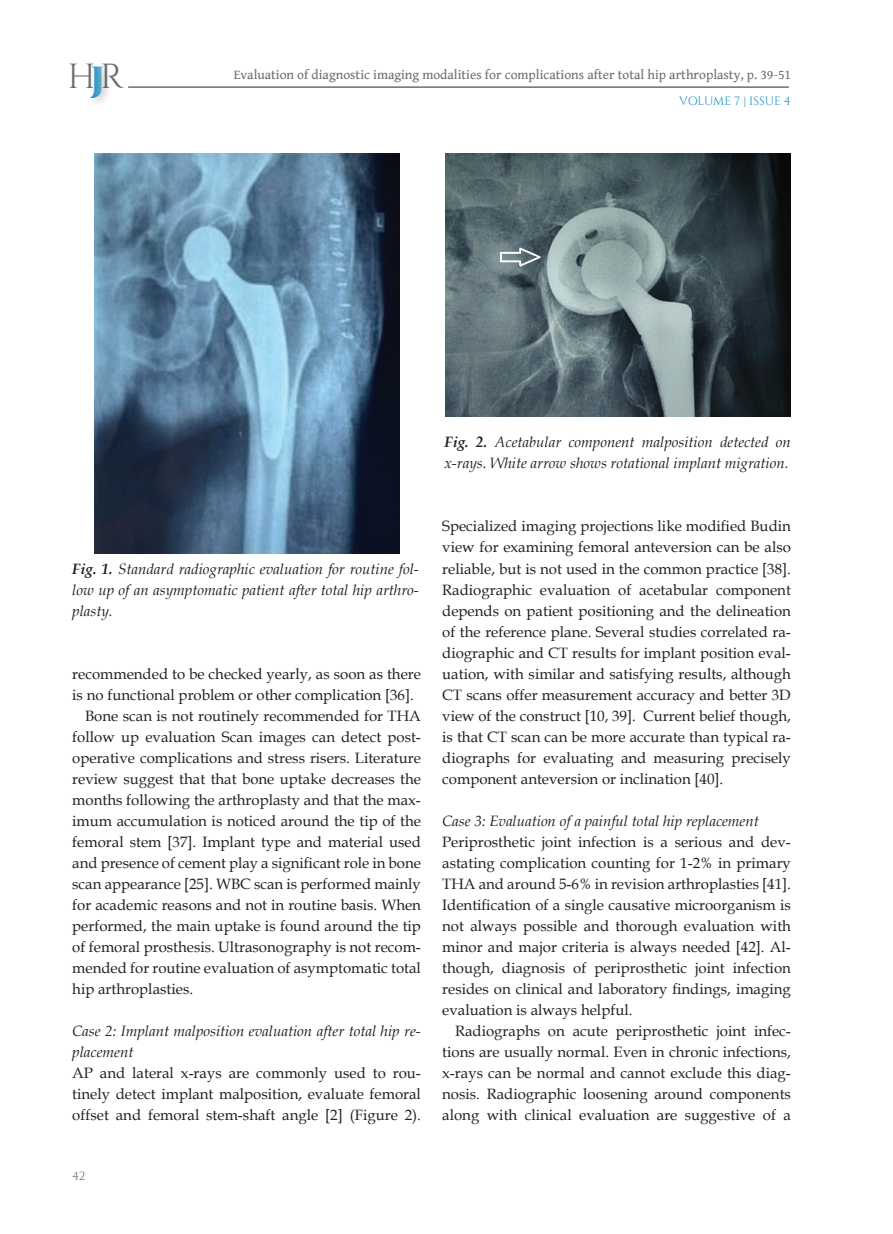
<style>
.page{position:relative;width:893px;height:1234px;background:#fff}
.page>*{position:absolute;margin:0;border:0;box-sizing:border-box;transform-origin:0 0}
.t1{font:34.8px "Cinzel";color:#6c6d70}
.t2{font:15px/21px "Book Antiqua";color:#231f20;text-align:justify}
.t3{font:italic 15px/21px "Book Antiqua";color:#231f20}
.t4{font:13.5px "Gentium Book Basic";color:#6c6d70}
.t5{font:12px "Cinzel";letter-spacing:-.015em;color:#1c91c5}
.t6{font:12px "Cinzel";color:#6c6d70}
.s1{font-weight:900;color:#1c91c5}
.s2{font-weight:700}
</style>
<div class="page">
<hr style="left:128px;top:86px;width:661px;height:2px;background:#6c6d70">
<div style="left:87px;top:61px;width:27px;height:47px;background:#231f20;opacity:.25"></div>
<img style="left:445px;top:153px;width:346px;height:263px">
<img style="left:94px;top:153px;width:306px;height:400px">
<h1 class="t1" style="left:68px;top:56px;width:58px">H<span class="s1">J</span>R</h1>
<p class="t4" style="left:234px;top:65px;width:559px">Evaluation of diagnostic imaging modalities for complications after total hip arthroplasty, p. 39-51</p>
<p class="t5" style="left:679px;top:94px;width:113px">VOLUME 7 | ISSUE 4</p>
<p class="t3" style="left:444px;top:431px;width:348px"><span class="s2">Fig. 2.</span> Acetabular component malposition detected on x-rays. White arrow shows rotational implant migration.</p>
<p class="t3" style="left:72px;top:557px;width:348px;text-align:justify"><span class="s2">Fig. 1.</span> Standard radiographic evaluation for routine fol&shy;low up of an asymptomatic patient after total hip arthro&shy;plasty.</p>
<p class="t2" style="left:72px;top:662px;width:350px">recommended to be checked yearly, as soon as there is no functional problem or other complication [36].</p>
<p class="t2" style="left:72px;top:704px;width:350px;text-indent:13px">Bone scan is not routinely recommended for THA follow up evaluation Scan images can detect post&shy;operative complications and stress risers. Literature review suggest that that bone uptake decreases the months following the arthroplasty and that the max&shy;imum accumulation is noticed around the tip of the femoral stem [37]. Implant type and material used and presence of cement play a significant role in bone scan appearance [25]. WBC scan is performed mainly for academic reasons and not in routine basis. When performed, the main uptake is found around the tip of femoral prosthesis. Ultrasonography is not recom&shy;mended for routine evaluation of asymptomatic total hip arthroplasties.</p>
<p class="t3" style="left:72px;top:1019px;width:350px">Case 2: Implant malposition evaluation after total hip re&shy;placement</p>
<p class="t2" style="left:72px;top:1061px;width:350px">AP and lateral x-rays are commonly used to rou&shy;tinely detect implant malposition, evaluate femoral offset and femoral stem-shaft angle [2] (Figure 2).</p>
<p class="t6" style="left:72px;top:1168px;width:15px">42</p>
<p class="t2" style="left:442px;top:515px;width:350px">Specialized imaging projections like modified Budin view for examining femoral anteversion can be also reliable, but is not used in the common practice [38].<br>Radiographic evaluation of acetabular component depends on patient positioning and the delineation of the reference plane. Several studies correlated ra&shy;diographic and CT results for implant position eval&shy;uation, with similar and satisfying results, although CT scans offer measurement accuracy and better 3D view of the construct [10, 39]. Current belief though, is that CT scan can be more accurate than typical ra&shy;diographs for evaluating and measuring precisely component anteversion or inclination [40].</p>
<p class="t3" style="left:442px;top:809px;width:318px">Case 3: Evaluation of a painful total hip replacement</p>
<p class="t2" style="left:442px;top:830px;width:350px">Periprosthetic joint infection is a serious and dev&shy;astating complication counting for 1-2% in primary THA and around 5-6% in revision arthroplasties [41].<br>Identification of a single causative microorganism is not always possible and thorough evaluation with minor and major criteria is always needed [42]. Al&shy;though, diagnosis of periprosthetic joint infection resides on clinical and laboratory findings, imaging evaluation is always helpful.</p>
<p class="t2" style="left:442px;top:1019px;width:350px;text-indent:13px">Radiographs on acute periprosthetic joint infec&shy;tions are usually normal. Even in chronic infections, x-rays can be normal and cannot exclude this diag&shy;nosis. Radiographic loosening around components along with clinical evaluation are suggestive of a</p>
</div>
